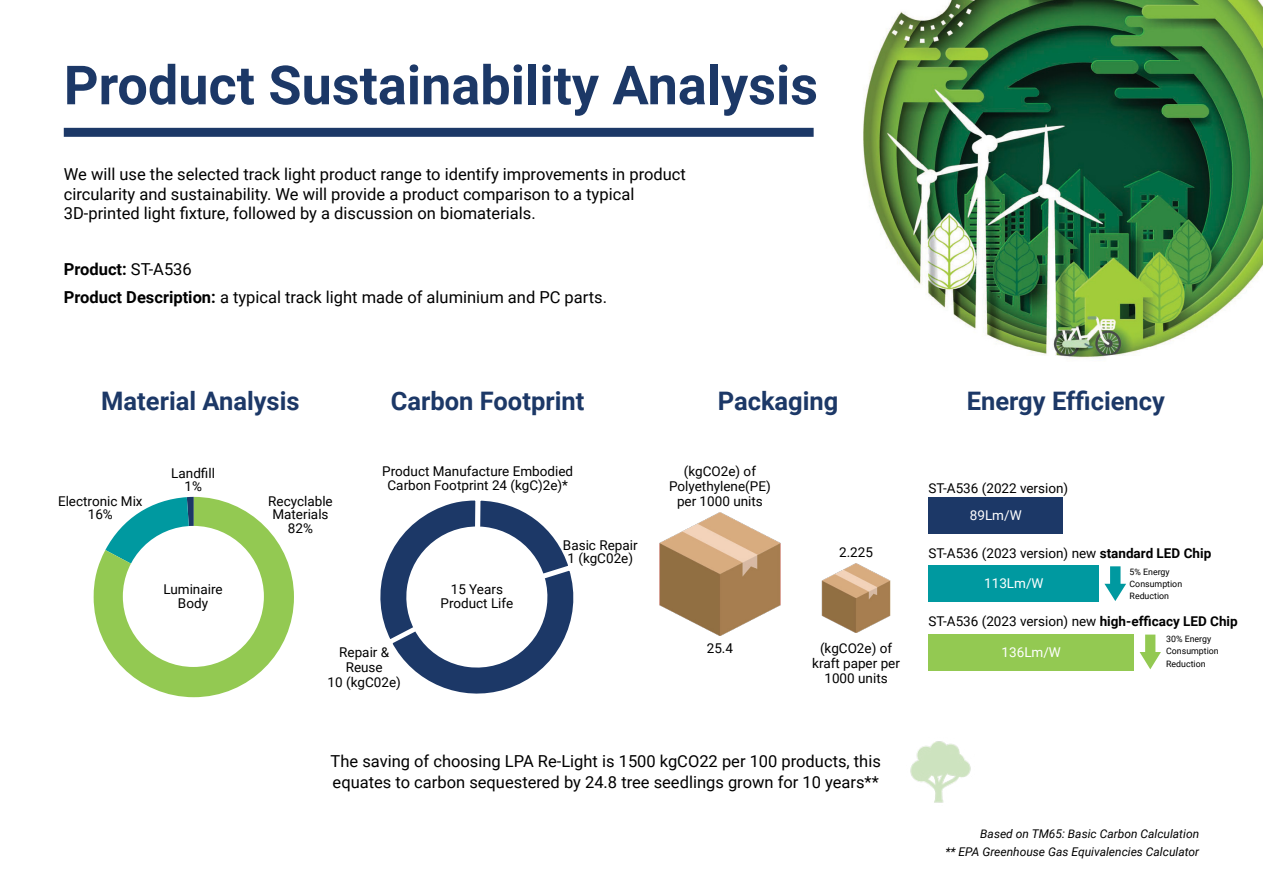
<style>
.page{position:relative;width:1263px;height:893px;background:#fff}
.page>*{position:absolute;margin:0;border:0;box-sizing:border-box;transform-origin:0 0}
.t1{font:700 54px "Roboto";color:#1c3867}
.t2{font:700 25.5px "Roboto";color:#1c3867}
.t3{font:16.5px/19.5px "Roboto";color:#000}
.t4{font:13.5px/13.4px "Roboto";color:#000;text-align:center}
.t5{font:13.5px "Roboto";color:#fff}
.t6{font:italic 12px/17.5px "Roboto";color:#000;text-align:right}
.t7{font:8.85px/12.1px "Roboto";color:#000}
.s1{font-weight:700}
</style>
<div class="page">
<img style="left:790px;top:0;width:473px;height:358px">
<div style="left:64px;top:128px;width:750px;height:9px;background:#1c3867"></div>
<div style="left:928px;top:497px;width:135px;height:36px;background:#1c3867"></div>
<div style="left:928px;top:565px;width:171px;height:37px;background:#0099a0"></div>
<svg style="left:1104px;top:566px;width:22px;height:35px"></svg>
<div style="left:928px;top:634px;width:206px;height:37px;background:#93c952"></div>
<svg style="left:1139px;top:635px;width:22px;height:34px"></svg>
<svg style="left:94px;top:497px;width:200px;height:200px"></svg>
<div style="left:123px;top:526px;width:141px;height:141px;background:#fff;border-radius:50%"></div>
<img style="left:910px;top:741px;width:61px;height:62px">
<svg style="left:380px;top:500px;width:194px;height:194px"></svg>
<img style="left:659px;top:513px;width:122px;height:122px">
<img style="left:822px;top:564px;width:68px;height:68px">
<h1 class="t1" style="left:64px;top:47px;width:756px">Product Sustainability Analysis</h1>
<p class="t3" style="left:64px;top:164px;width:624px">We will use the selected track light product range to identify improvements in product circularity and sustainability. We will provide a product comparison to a typical<br>3D-printed light fixture, followed by a discussion on biomaterials.</p>
<p class="t3" style="left:64px;top:255px;width:545px;line-height:28px"><span class="s1">Product:</span> ST-A536<br><span class="s1">Product Description:</span> a typical track light made of aluminium and PC parts.</p>
<h2 class="t2" style="left:101px;top:383px;width:200px">Material Analysis</h2>
<h2 class="t2" style="left:391px;top:383px;width:195px">Carbon Footprint</h2>
<h2 class="t2" style="left:718px;top:383px;width:122px">Packaging</h2>
<h2 class="t2" style="left:967px;top:383px;width:200px">Energy Efficiency</h2>
<p class="t4" style="left:58px;top:494px;width:86px">Electronic Mix<br>16%</p>
<p class="t4" style="left:171px;top:466px;width:45px">Landfill<br>1%</p>
<p class="t4" style="left:163px;top:582px;width:61px">Luminaire<br>Body</p>
<p class="t4" style="left:268px;top:494px;width:66px">Recyclable<br>Materials<br>82%</p>
<p class="t4" style="left:382px;top:464px;width:192px">Product Manufacture Embodied<br>Carbon Footprint 24 (kgC)2e)*</p>
<p class="t4" style="left:440px;top:582px;width:74px">15 Years<br>Product Life</p>
<p class="t4" style="left:563px;top:538px;width:76px">Basic Repair<br>1 (kgC02e)</p>
<p class="t4" style="left:328px;top:644px;width:75px;line-height:15px">Repair &amp;<br>Reuse<br>10 (kgC02e)</p>
<p class="t4" style="left:669px;top:463px;width:103px;line-height:14.9px">(kgCO2e) of<br>Polyethylene(PE) per 1000 units</p>
<p class="t4" style="left:707px;top:640px;width:28px">25.4</p>
<p class="t4" style="left:839px;top:545px;width:35px">2.225</p>
<p class="t4" style="left:812px;top:640px;width:89px;line-height:14.9px">(kgCO2e) of kraft paper per<br>1000 units</p>
<p class="t3" style="left:331px;top:750px;width:552px;line-height:21px">The saving of choosing LPA Re-Light is 1500 kgCO22 per 100 products, this equates to carbon sequestered by 24.8 tree seedlings grown for 10 years**</p>
<p class="t4" style="left:928px;top:481px;width:141px">ST-A536 (2022 version)</p>
<p class="t5" style="left:970px;top:505px;width:53px">89Lm/W</p>
<p class="t4" style="left:928px;top:546px;width:284px">ST-A536 (2023 version) new <span class="s1">standard LED Chip</span></p>
<p class="t7" style="left:1129px;top:566px;width:54px">5% Energy<br>Consumption<br>Reduction</p>
<p class="t5" style="left:984px;top:574px;width:61px">113Lm/W</p>
<p class="t4" style="left:928px;top:614px;width:311px">ST-A536 (2023 version) new <span class="s1">high-efficacy LED Chip</span></p>
<p class="t7" style="left:1166px;top:633px;width:54px">30% Energy<br>Consumption<br>Reduction</p>
<p class="t5" style="left:1001px;top:643px;width:61px">136Lm/W</p>
<p class="t6" style="left:945px;top:825px;width:255px">Based on TM65: Basic Carbon Calculation<br>** EPA Greenhouse Gas Equivalencies Calculator</p>
</div>
